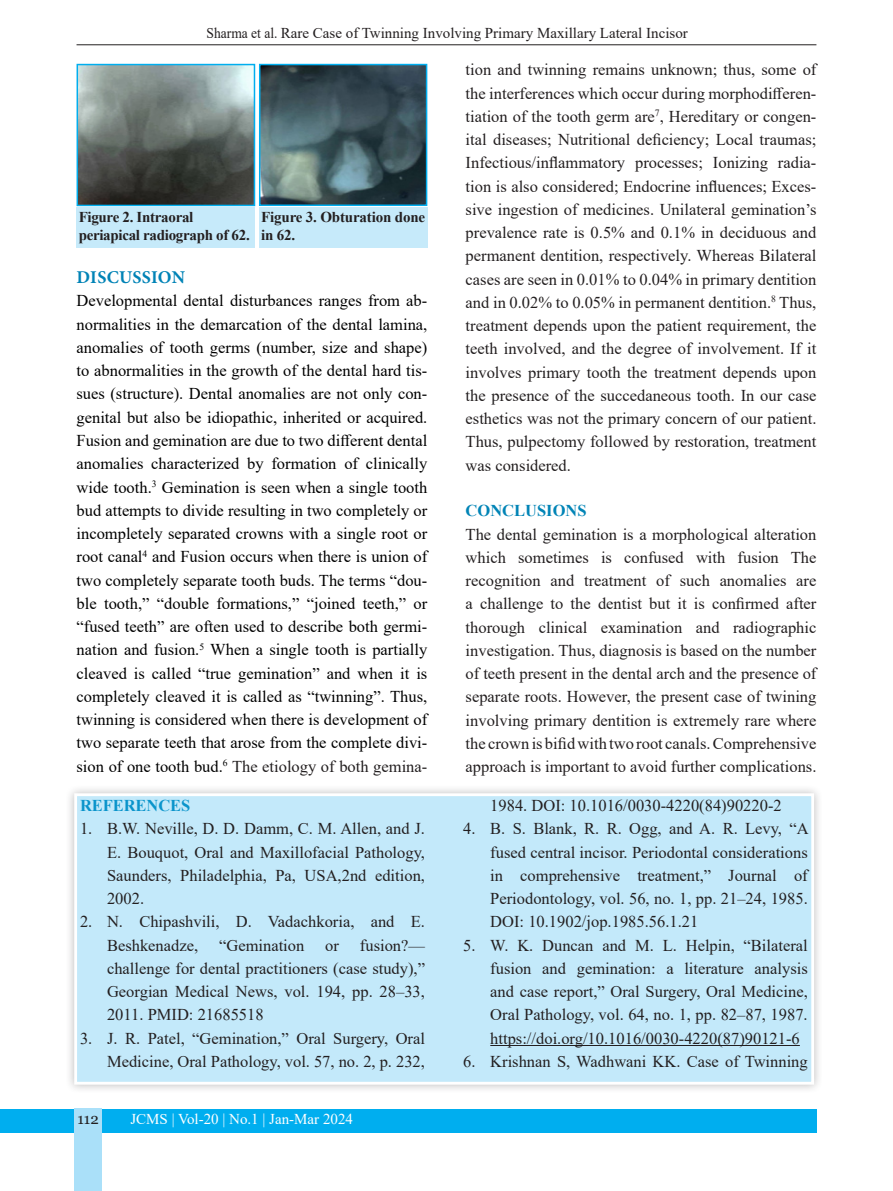
<style>
.page{position:relative;width:893px;height:1191px;background:#fff}
.page>*{position:absolute;margin:0;border:0;box-sizing:border-box;transform-origin:0 0}
.t1{font:700 18px "Minion Pro";letter-spacing:.015em;color:#0083b6}
.Default{font:16.5px/23.2px "Times New Roman";color:#231f20;text-align:justify}
.Default-2{font:16.5px/23.2px "Times New Roman";color:#000;text-align:justify}
.Default-3{font:700 16.5px "Times New Roman";color:#0084b6}
.t2{font:700 16.5px "Times New Roman";letter-spacing:-.005em;color:#0a94cb}
.t3{font:700 15px/18px "Times New Roman";letter-spacing:-.02em;color:#231f20}
.t4{font:15px "Times New Roman";color:#231f20;scale:.9 1}
.t5{font:15px "Times New Roman";color:#fff}
.t6{font:15px "Georgia";color:#231f20}
.s1{color:#231f20}
</style>
<div class="page">
<div style="left:0;top:1109px;width:816px;height:23px;background:#00aeef"></div>
<div style="left:74px;top:1108px;width:28px;height:83px;background:#aae0f9"></div>
<hr style="left:77px;top:44px;width:739px;height:1px;background:#231f20">
<img style="left:262px;top:67px;width:162px;height:136px">
<div style="left:259px;top:64px;width:168px;height:142px;border:2px solid #00aeef"></div>
<img style="left:80px;top:67px;width:172px;height:136px">
<div style="left:77px;top:64px;width:178px;height:142px;border:2px solid #00aeef"></div>
<div style="left:77px;top:207px;width:178px;height:41px;background:#c6eafa"></div>
<div style="left:259px;top:207px;width:168px;height:41px;background:#c6eafa"></div>
<div style="left:65px;top:784px;width:758px;height:309px;background:#231f20;opacity:.3"></div>
<div style="left:74px;top:793px;width:740px;height:291px;background:#c3e9fa;border:3px solid #fff"></div>
<hr style="left:490px;top:1045px;width:310px;height:1px;background:#231f20">
<p class="t4" style="left:207px;top:22px;width:536px">Sharma et al. Rare Case of Twinning Involving Primary Maxillary Lateral Incisor</p>
<p class="t3" style="left:79px;top:208px;width:173px">Figure 2. Intraoral periapical radiograph of 62.</p>
<p class="t3" style="left:261px;top:208px;width:166px">Figure 3. Obturation done in 62.</p>
<p class="t1" style="left:77px;top:265px;width:110px">DISCUSSION</p>
<p class="Default-2" style="left:77px;top:289px;width:352px">Developmental dental disturbances ranges from ab&shy;normalities in the demarcation of the dental lamina, anomalies of tooth germs (number, size and shape) to abnormalities in the growth of the dental hard tis&shy;sues (structure). Dental anomalies are not only con&shy;genital but also be idiopathic, inherited or acquired.<br>Fusion and gemination are due to two different dental anomalies characterized by formation of clinically wide tooth.<sup>3</sup> Gemination is seen when a single tooth bud attempts to divide resulting in two completely or incompletely separated crowns with a single root or root canal<sup>4</sup> and Fusion occurs when there is union of two completely separate tooth buds. The terms “dou&shy;ble tooth,” “double formations,” “joined teeth,” or “fused teeth” are often used to describe both germi&shy;nation and fusion.<sup>5</sup> When a single tooth is partially cleaved is called “true gemination” and when it is completely cleaved it is called as “twinning”. Thus, twinning is considered when there is development of two separate teeth that arose from the complete divi&shy;sion of one tooth bud.<sup>6</sup> <span class="s1">The etiology of both gemina-</span></p>
<p class="t2" style="left:80px;top:793px;width:112px">REFERENCES</p>
<p class="Default" style="left:107px;top:816px;width:319px;text-indent:-27px">1. B.W. Neville, D. D. Damm, C. M. Allen, and J.<br>E. Bouquot, Oral and Maxillofacial Pathology, Saunders, Philadelphia, Pa, USA,2nd edition, 2002.</p>
<p class="Default" style="left:107px;top:909px;width:319px;text-indent:-27px">2. N. Chipashvili, D. Vadachkoria, and E.<br>Beshkenadze,</p>
<p class="Default" style="left:107px;top:933px;width:319px;text-indent:253px">fusion?— challenge for dental practitioners (case study),” Georgian Medical News, vol. 194, pp. 28–33, 2011. PMID: 21685518</p>
<p class="Default" style="left:80px;top:1026px;width:346px;text-align:right">3. J. R. Patel, “Gemination,” Oral Surgery, Oral<br>Medicine, Oral Pathology, vol. 57, no. 2, p. 232,</p>
<p class="Default" style="left:219px;top:933px;width:87px">“Gemination</p>
<p class="Default" style="left:325px;top:933px;width:15px">or</p>
<p class="t6" style="left:78px;top:1109px;width:23px">112</p>
<p class="t5" style="left:130px;top:1108px;width:224px">JCMS | Vol-20 | No.1 | Jan-Mar 2024</p>
<p class="Default" style="left:466px;top:58px;width:352px">tion and twinning remains unknown; thus, some of the interferences which occur during morphodifferen&shy;tiation of the tooth germ are<sup>7</sup>, Hereditary or congen&shy;ital diseases; Nutritional deficiency; Local traumas; Infectious/inflammatory processes; Ionizing radia&shy;tion is also considered; Endocrine influences; Exces&shy;sive ingestion of medicines. Unilateral gemination’s prevalence rate is 0.5% and 0.1% in deciduous and permanent dentition, respectively. Whereas Bilateral cases are seen in 0.01% to 0.04% in primary dentition and in 0.02% to 0.05% in permanent dentition.<sup>8</sup> Thus, treatment depends upon the patient requirement, the teeth involved, and the degree of involvement. If it involves primary tooth the treatment depends upon the presence of the succedaneous tooth. In our case esthetics was not the primary concern of our patient.<br>Thus, pulpectomy followed by restoration, treatment was considered.</p>
<p class="Default-3" style="left:466px;top:499px;width:123px">CONCLUSIONS</p>
<p class="Default" style="left:466px;top:522px;width:352px">The dental gemination is a morphological alteration which sometimes is confused with fusion The recognition and treatment of such anomalies are a challenge to the dentist but it is confirmed after thorough clinical examination and radiographic investigation. Thus, diagnosis is based on the number of teeth present in the dental arch and the presence of separate roots. However, the present case of twining involving primary dentition is extremely rare where the crown is bifid with two root canals. Comprehensive approach is important to avoid further complications.</p>
<p class="Default" style="left:490px;top:793px;width:293px">1984. DOI: 10.1016/0030-4220(84)90220-2</p>
<p class="Default" style="left:490px;top:816px;width:320px;text-indent:-27px">4. B. S. Blank, R. R. Ogg, and A. R. Levy, “A fused central incisor. Periodontal considerations in comprehensive treatment,” Journal of Periodontology, vol. 56, no. 1, pp. 21–24, 1985.<br>DOI: 10.1902/jop.1985.56.1.21</p>
<p class="Default" style="left:490px;top:933px;width:319px;text-indent:-27px">5. W. K. Duncan and M. L. Helpin, “Bilateral fusion and gemination: a literature analysis and case report,” Oral Surgery, Oral Medicine, Oral Pathology, vol. 64, no. 1, pp. 82–87, 1987. https://doi.org/10.1016/0030-4220(87)90121-6</p>
<p class="Default" style="left:463px;top:1049px;width:346px">6. Krishnan S, Wadhwani KK. Case of Twinning</p>
</div>
